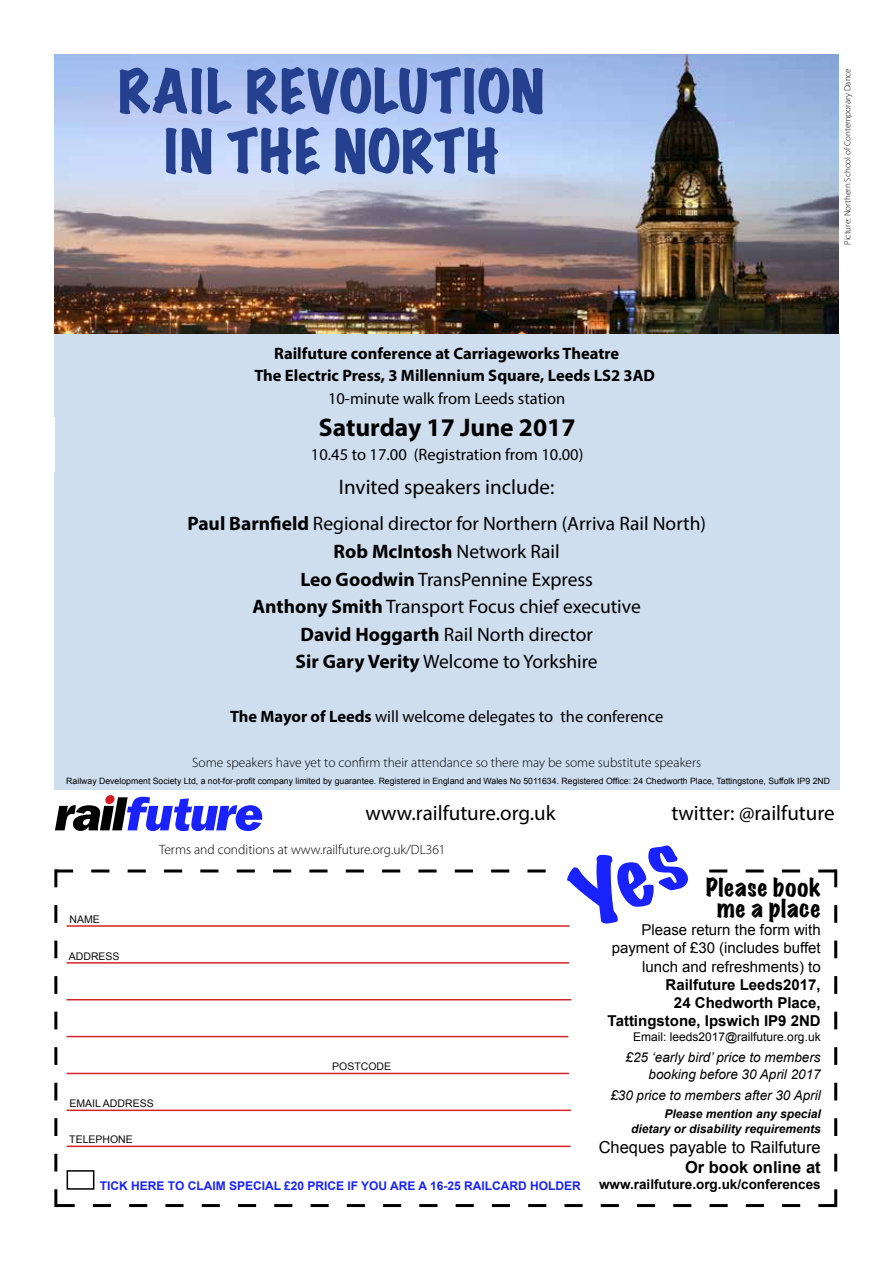
<style>
.page{position:relative;width:893px;height:1263px;background:#fff}
.page>*{position:absolute;margin:0;border:0;box-sizing:border-box;transform-origin:0 0}
.t1{font:expanded 54px/60px "Marker Felt";letter-spacing:.03em;color:#25408f;text-align:center}
.t2{font:700 25.5px "Myriad Pro";color:#000}
.t3{font:expanded 22.5px/21.3px "Marker Felt";letter-spacing:.035em;color:#000;text-align:center}
.t4{font:21px "Myriad Pro";color:#000}
.t5{font:19.5px/27.6px "Myriad Pro";color:#000;text-align:center}
.t6{font:16.5px "Myriad Pro";color:#000}
.t7{font:700 16.5px/22.5px "Myriad Pro";color:#000}
.t8{font:16.5px "Arial";color:#000}
.t9{font:700 16.5px "Arial";color:#000}
.t10{font:15px/18.3px "Arial";color:#000;text-align:right}
.t11{font:700 15px/18.3px "Arial";color:#000;text-align:right}
.t12{font:300 13.5px "Myriad Pro";color:#000}
.t13{font:italic 13.5px/16.8px "Arial";color:#000;text-align:right}
.t14{font:700 13.5px "Arial";color:#000}
.t15{font:700 12px "Arial";color:#1922fb}
.t16{font:italic 700 12px/14.5px "Arial";color:#000;text-align:right}
.t17{font:12px "Arial";color:#000}
.t18{font:10.5px "Arial";color:#0a0a0b}
.t19{font:300 9px "Myriad Pro";color:#000}
.t20{font:8.7px "Arial";color:#000}
.s1{font-weight:700}
</style>
<div class="page">
<svg style="left:55px;top:797px;width:207px;height:34px"></svg>
<div style="left:105px;top:795px;width:10px;height:9px;background:#d71920;border-radius:4px"></div>
<div style="left:54px;top:334px;width:785px;height:83px;background:#cedeef"></div>
<div style="left:55px;top:417px;width:784px;height:55px;background:#cedeef"></div>
<div style="left:54px;top:472px;width:785px;height:317px;background:#cedeef"></div>
<img style="left:54px;top:54px;width:785px;height:280px">
<svg style="left:54px;top:869px;width:783px;height:338px"></svg>
<h1 class="t1" style="left:118px;top:61px;width:428px">RAIL REVOLUTION<br>IN THE NORTH</h1>
<p class="t19" style="left:842px;top:245px;width:178px;rotate:-90deg">Picture: Northern School of Contemporary Dance</p>
<p class="t7" style="left:254px;top:342px;width:402px;text-indent:20px">Railfuture conference at Carriageworks Theatre<br>The Electric Press, 3 Millennium Square, Leeds LS2 3AD</p>
<p class="t6" style="left:328px;top:388px;width:239px">10-minute walk from Leeds station</p>
<h2 class="t2" style="left:319px;top:411px;width:258px">Saturday 17 June 2017</h2>
<p class="t6" style="left:311px;top:444px;width:274px">10.45 to 17.00 (Registration from 10.00)</p>
<p class="t4" style="left:339px;top:474px;width:217px">Invited speakers include:</p>
<p class="t5" style="left:187px;top:510px;width:520px"><span class="s1">Paul Barnfield</span> Regional director for Northern (Arriva Rail North)<br><span class="s1">Rob McIntosh</span> Network Rail<br><span class="s1">Leo Goodwin</span> TransPennine Express<br><span class="s1">Anthony Smith</span> Transport Focus chief executive<br><span class="s1">David Hoggarth</span> Rail North director<br><span class="s1">Sir Gary Verity</span> Welcome to Yorkshire</p>
<p class="t6" style="left:230px;top:706px;width:435px"><span class="s1">The Mayor of Leeds</span> will welcome delegates to the conference</p>
<p class="t12" style="left:192px;top:754px;width:510px">Some speakers have yet to confirm their attendance so there may be some substitute speakers</p>
<p class="t20" style="left:66px;top:775px;width:765px">Railway Development Society Ltd, a not-for-profit company limited by guarantee. Registered in England and Wales No 5011634. Registered Office: 24 Chedworth Place, Tattingstone, Suffolk IP9 2ND</p>
<p class="t4" style="left:365px;top:800px;width:192px">www.railfuture.org.uk</p>
<p class="t4" style="left:671px;top:800px;width:165px">twitter: @railfuture</p>
<p class="t18" style="left:69px;top:912px;width:32px">NAME</p>
<p class="t18" style="left:69px;top:949px;width:52px">ADDRESS</p>
<p class="t12" style="left:159px;top:842px;width:288px">Terms and conditions at www.railfuture.org.uk/DL361</p>
<p class="t18" style="left:332px;top:1060px;width:60px">POSTCODE</p>
<p class="t18" style="left:69px;top:1097px;width:86px">EMAIL ADDRESS</p>
<p class="t18" style="left:69px;top:1133px;width:65px">TELEPHONE</p>
<p class="t15" style="left:100px;top:1178px;width:482px">TICK HERE TO CLAIM SPECIAL £20 PRICE IF YOU ARE A 16-25 RAILCARD HOLDER</p>
<p class="t3" style="left:706px;top:876px;width:116px">Please book me a place</p>
<p class="t10" style="left:612px;top:921px;width:211px">Please return the form with payment of £30 (includes buffet lunch and refreshments) to</p>
<p class="t11" style="left:608px;top:976px;width:215px">Railfuture Leeds2017,<br>24 Chedworth Place,<br>Tattingstone, Ipswich IP9 2ND</p>
<p class="t17" style="left:633px;top:1029px;width:189px">Email: leeds2017@railfuture.org.uk</p>
<p class="t13" style="left:626px;top:1049px;width:197px">£25 ‘early bird’ price to members booking before 30 April 2017</p>
<p class="t13" style="left:610px;top:1087px;width:212px">£30 price to members after 30 April</p>
<p class="t16" style="left:631px;top:1107px;width:191px">Please mention any special dietary or disability requirements</p>
<p class="t8" style="left:599px;top:1136px;width:223px">Cheques payable to Railfuture</p>
<p class="t9" style="left:685px;top:1156px;width:137px">Or book online at</p>
<p class="t14" style="left:599px;top:1176px;width:223px">www.railfuture.org.uk/conferences</p>
</div>
